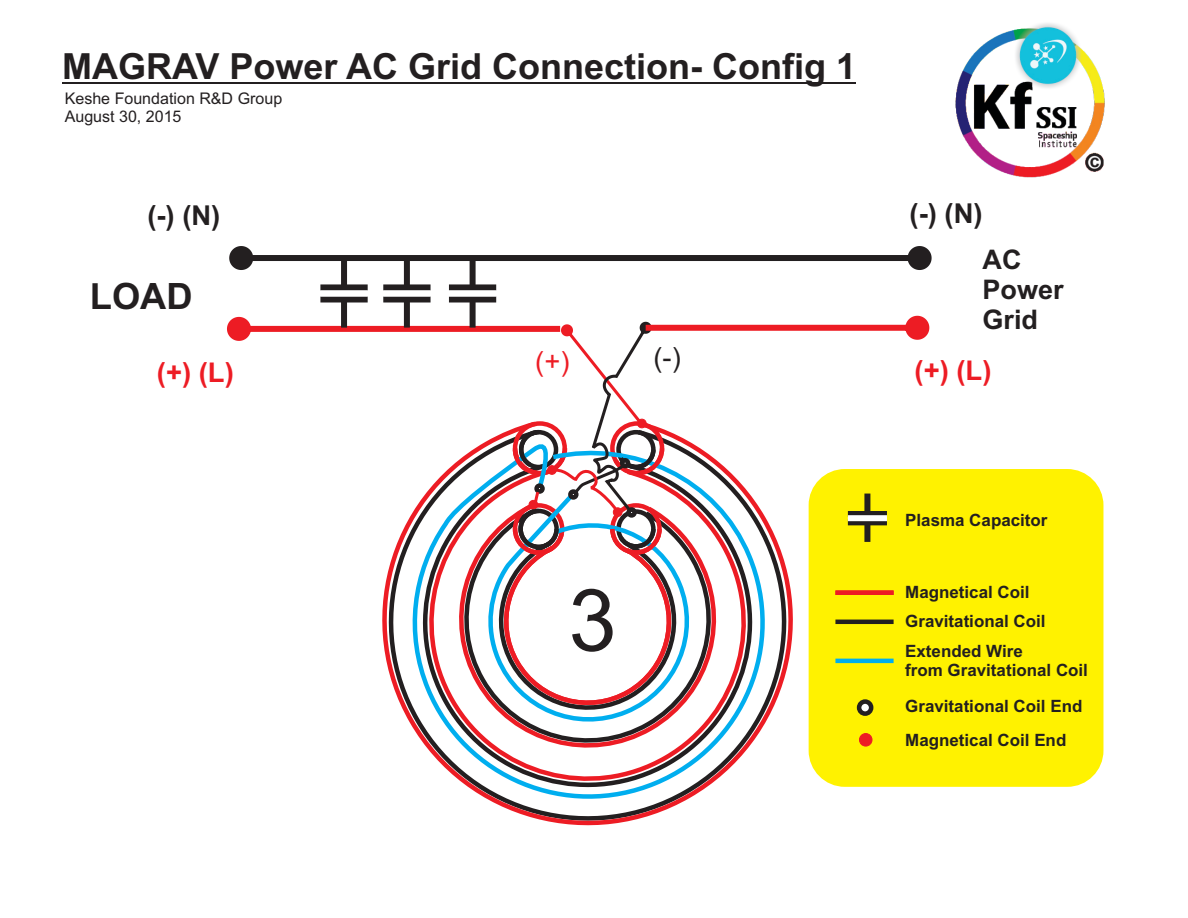
<style>
.page{position:relative;width:1188px;height:918px;background:#fff}
.page>*{position:absolute;margin:0;border:0;box-sizing:border-box;transform-origin:0 0}
.t1{font:86.1px "Arial";color:#231f20}
.t2{font:700 36.3px "Arial";color:#231f20}
.t3{font:700 36px "Arial";color:#231f20}
.t4{font:700 27.45px "Arial";color:#ed1c24}
.t5{font:700 27.45px "Arial";color:#231f20}
.t6{font:27.45px "Arial";color:#ed1c24}
.t7{font:27.45px "Arial";color:#231f20}
.t8{font:700 27px/30.2px "Arial";color:#231f20}
.t9{font:700 16.95px/29.5px "Arial";color:#231f20}
.t10{font:16.05px/17.9px "Arial";color:#231f20}
</style>
<div class="page">
<svg style="left:408px;top:720px;width:359px;height:100px"></svg>
<hr style="left:62px;top:82px;width:794px;height:2px;background:#231f20">
<svg style="left:227px;top:316px;width:702px;height:404px"></svg>
<svg style="left:229px;top:246px;width:703px;height:24px"></svg>
<div style="left:449px;top:284px;width:47px;height:6px;background:#231f20"></div>
<div style="left:449px;top:297px;width:47px;height:6px;background:#231f20"></div>
<div style="left:470px;top:258px;width:6px;height:29px;background:#231f20"></div>
<div style="left:470px;top:299px;width:6px;height:29px;background:#231f20"></div>
<div style="left:809px;top:469px;width:294px;height:318px;background:#fff200;border-radius:36px"></div>
<div style="left:835px;top:590px;width:59px;height:5px;background:#ed1c24"></div>
<hr style="left:835px;top:620px;width:59px;height:4px;background:#231f20">
<hr style="left:835px;top:659px;width:59px;height:4px;background:#00aeef">
<svg style="left:857px;top:699px;width:16px;height:17px"></svg>
<div style="left:859px;top:733px;width:13px;height:13px;background:#ed1c24;border:1px solid #ed1c24;border-radius:50%"></div>
<div style="left:848px;top:511px;width:39px;height:6px;background:#231f20"></div>
<svg style="left:848px;top:521px;width:39px;height:4px"></svg>
<div style="left:864px;top:494px;width:6px;height:20px;background:#231f20"></div>
<div style="left:864px;top:522px;width:6px;height:20px;background:#231f20"></div>
<div style="left:848px;top:515px;width:39px;height:6px;background:#fff"></div>
<div style="left:383px;top:284px;width:48px;height:6px;background:#231f20"></div>
<div style="left:383px;top:297px;width:48px;height:6px;background:#231f20"></div>
<div style="left:404px;top:258px;width:6px;height:29px;background:#231f20"></div>
<div style="left:404px;top:299px;width:6px;height:29px;background:#231f20"></div>
<div style="left:320px;top:284px;width:48px;height:6px;background:#231f20"></div>
<div style="left:320px;top:297px;width:48px;height:6px;background:#231f20"></div>
<div style="left:341px;top:258px;width:6px;height:29px;background:#231f20"></div>
<div style="left:341px;top:299px;width:6px;height:29px;background:#231f20"></div>
<img style="left:955px;top:23px;width:150px;height:155px">
<h3 class="t3" style="left:62px;top:53px;width:796px">MAGRAV Power AC Grid Connection- Config 1</h3>
<p class="t10" style="left:65px;top:91px;width:219px">Keshe Foundation R&amp;D Group<br>August 30, 2015</p>
<h3 class="t5" style="left:147px;top:205px;width:75px">(-) (N)</h3>
<h3 class="t5" style="left:910px;top:203px;width:75px">(-) (N)</h3>
<h2 class="t2" style="left:90px;top:283px;width:104px">LOAD</h2>
<h3 class="t8" style="left:983px;top:247px;width:83px">AC<br>Power<br>Grid</h3>
<h3 class="t6" style="left:535px;top:351px;width:36px">(+)</h3>
<h3 class="t7" style="left:653px;top:347px;width:29px">(-)</h3>
<h3 class="t4" style="left:157px;top:362px;width:78px">(+) (L)</h3>
<h3 class="t4" style="left:915px;top:360px;width:78px">(+) (L)</h3>
<h1 class="t1" style="left:569px;top:588px;width:49px">3</h1>
<p class="t9" style="left:905px;top:507px;width:144px">Plasma Capacitor</p>
<p class="t9" style="left:905px;top:579px;width:142px">Magnetical Coil<br>Gravitational Coil<br>Extended Wire</p>
<p class="t9" style="left:905px;top:657px;width:184px">from Gravitational Coil</p>
<p class="t9" style="left:905px;top:693px;width:179px">Gravitational Coil End</p>
<p class="t9" style="left:905px;top:727px;width:163px">Magnetical Coil End</p>
</div>
